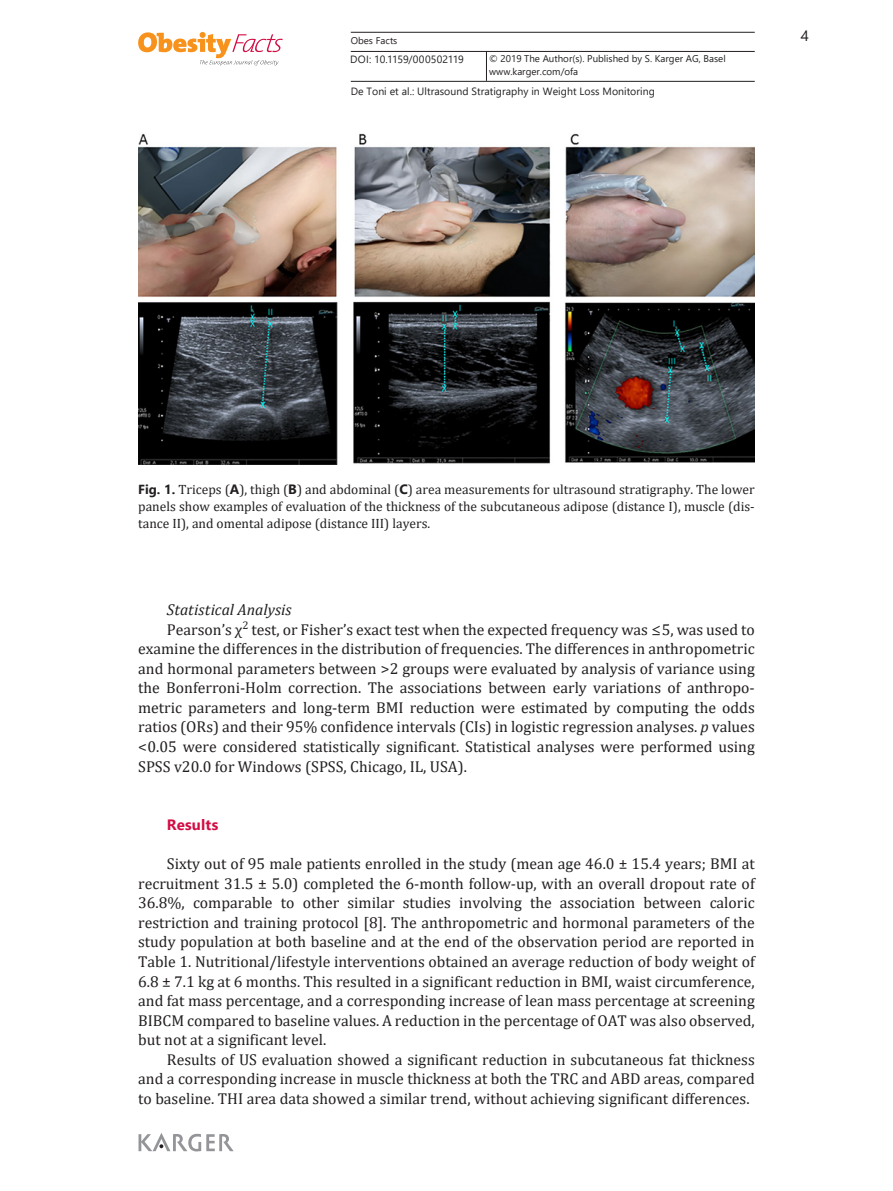
<style>
.page{position:relative;width:893px;height:1191px;background:#fff}
.page>*{position:absolute;margin:0;border:0;box-sizing:border-box;transform-origin:0 0}
.t1{font:15.75px/19.5px "Cambria";color:#231f20;text-align:justify}
.t2{font:italic 15.75px "Cambria";letter-spacing:.01em;color:#231f20}
.t3{font:700 15px "Segoe UI";letter-spacing:.01em;color:#d20d44}
.t4{font:15px "Segoe UI";color:#231f20}
.t5{font:13.5px/17.4px "Cambria";color:#231f20;text-align:justify}
.t6{font:10.5px "Segoe UI";letter-spacing:.005em;color:#231f20}
.t7{font:9.75px "Segoe UI";color:#231f20}
.s1{font-family:"Segoe UI";font-weight:700;font-size:13.2px}
.s2{font-family:"Segoe UI";font-weight:700}
.s3{font-style:italic}
</style>
<div class="page">
<svg style="left:138px;top:32px;width:145px;height:34px"></svg>
<hr style="left:351px;top:51px;width:404px;height:1px;background:#231f20">
<hr style="left:351px;top:81px;width:404px;height:1px;background:#231f20">
<hr style="left:351px;top:32px;width:404px;height:1px;background:#231f20">
<svg style="left:139px;top:1133px;width:95px;height:18px"></svg>
<hr style="left:486px;top:51px;width:1px;height:30px;background:#231f20">
<img style="left:138px;top:133px;width:617px;height:331px">
<p class="t7" style="left:351px;top:31px;width:48px">Obes Facts</p>
<p class="t4" style="left:801px;top:22px;width:10px">4</p>
<p class="t6" style="left:350px;top:49px;width:115px">DOI: 10.1159/000502119</p>
<p class="t7" style="left:489px;top:50px;width:238px">© 2019 The Author(s). Published by S. Karger AG, Basel</p>
<p class="t7" style="left:489px;top:62px;width:90px">www.karger.com/ofa</p>
<p class="t6" style="left:351px;top:81px;width:306px">De Toni et al.: Ultrasound Stratigraphy in Weight Loss Monitoring</p>
<p class="t5" style="left:138px;top:480px;width:618px"><span class="s1">Fig. 1.</span> Triceps (<span class="s2">A</span>), thigh (<span class="s2">B</span>) and abdominal (<span class="s2">C</span>) area measurements for ultrasound stratigraphy. The lower panels show examples of evaluation of the thickness of the subcutaneous adipose (distance I), muscle (dis&shy;tance II), and omental adipose (distance III) layers.</p>
<p class="t2" style="left:167px;top:598px;width:126px">Statistical Analysis</p>
<p class="t1" style="left:167px;top:619px;width:589px">Pearson’s χ<sup>2</sup> test, or Fisher’s exact test when the expected frequency was ≤5, was used to</p>
<p class="t1" style="left:138px;top:639px;width:618px">examine the differences in the distribution of frequencies. The differences in anthropometric</p>
<p class="t1" style="left:138px;top:658px;width:618px">and hormonal parameters between &gt;2 groups were evaluated by analysis of variance using</p>
<p class="t1" style="left:138px;top:678px;width:618px">the Bonferroni-Holm correction. The associations between early variations of anthropo-</p>
<p class="t1" style="left:138px;top:697px;width:618px">metric parameters and long-term BMI reduction were estimated by computing the odds</p>
<p class="t1" style="left:138px;top:717px;width:618px">ratios (ORs) and their 95% confidence intervals (CIs) in logistic regression analyses. <span class="s3">p</span> values</p>
<p class="t1" style="left:138px;top:736px;width:618px">&lt;0.05 were considered statistically significant. Statistical analyses were performed using</p>
<p class="t1" style="left:138px;top:756px;width:330px">SPSS v20.0 for Windows (SPSS, Chicago, IL, USA).</p>
<p class="t3" style="left:167px;top:810px;width:53px">Results</p>
<p class="t1" style="left:138px;top:854px;width:618px;text-indent:29px">Sixty out of 95 male patients enrolled in the study (mean age 46.0 ± 15.4 years; BMI at recruitment 31.5 ± 5.0) completed the 6-month follow-up, with an overall dropout rate of 36.8%, comparable to other similar studies involving the association between caloric restriction and training protocol [8]. The anthropometric and hormonal parameters of the study population at both baseline and at the end of the observation period are reported in Table 1. Nutritional/lifestyle interventions obtained an average reduction of body weight of 6.8 ± 7.1 kg at 6 months. This resulted in a significant reduction in BMI, waist circumference, and fat mass percentage, and a corresponding increase of lean mass percentage at screening BIBCM compared to baseline values. A reduction in the percentage of OAT was also observed, but not at a significant level.</p>
<p class="t1" style="left:138px;top:1049px;width:618px;text-indent:29px">Results of US evaluation showed a significant reduction in subcutaneous fat thickness and a corresponding increase in muscle thickness at both the TRC and ABD areas, compared to baseline. THI area data showed a similar trend, without achieving significant differences.</p>
</div>
